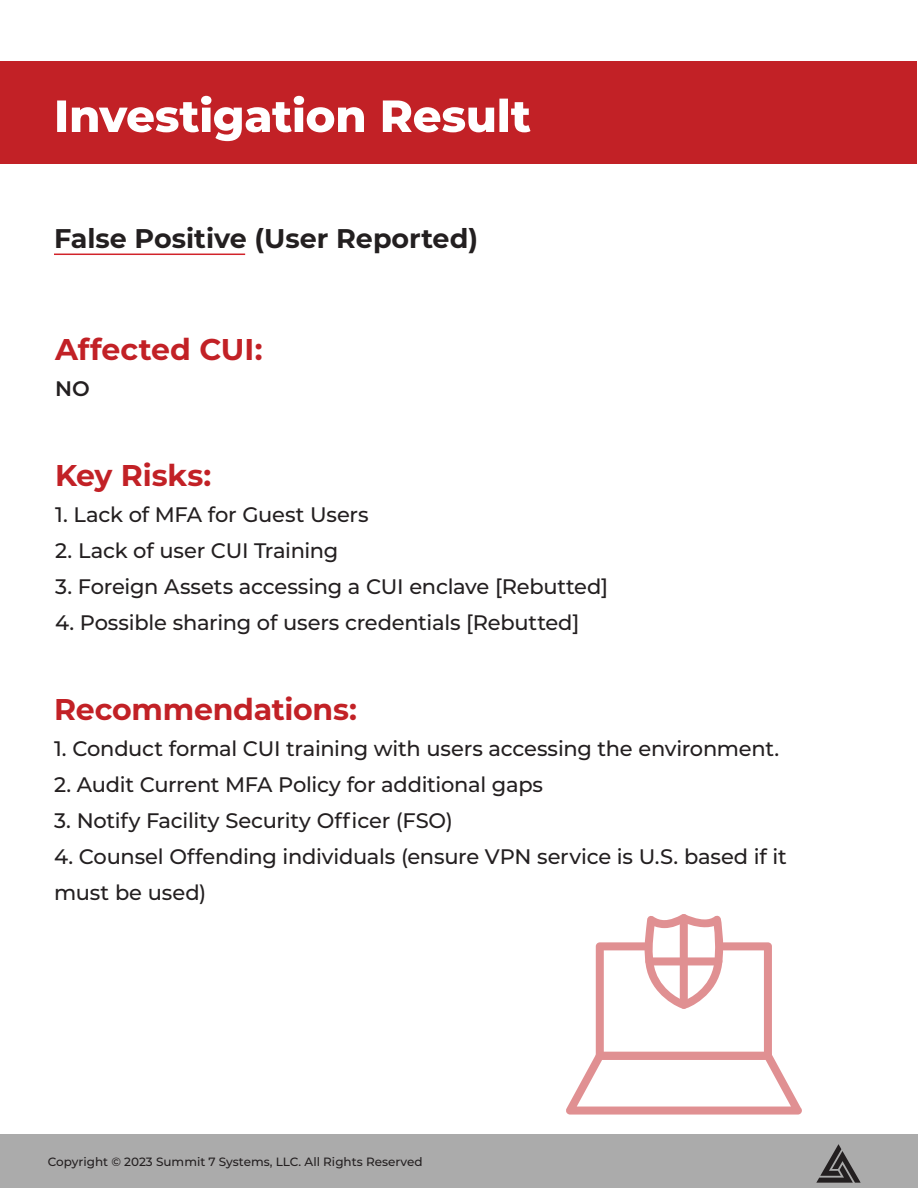
<style>
.page{position:relative;width:918px;height:1188px;background:#fff}
.page>*{position:absolute;margin:0;border:0;box-sizing:border-box;transform-origin:0 0}
.t1{font:700 30px "Montserrat";letter-spacing:-.005em;color:#c22126}
.t2{font:700 27px "Montserrat";color:#231f20}
.t3{font:500 21px/36px "Montserrat";letter-spacing:-.01em;color:#231f20}
.t4{font:600 21px "Montserrat";color:#231f20}
.t5{font:500 12px "Montserrat";color:#231f20}
</style>
<div class="page">
<div style="left:1px;top:61px;width:916px;height:102px;background:#c22126"></div>
<svg style="left:57px;top:96px;width:473px;height:45px"></svg>
<hr style="left:54px;top:254px;width:191px;height:1px;background:#d1232a">
<svg style="left:566px;top:914px;width:236px;height:201px"></svg>
<div style="left:680px;top:914px;width:8px;height:95px;background:#e09092;border-radius:4px"></div>
<div style="left:645px;top:957px;width:77px;height:8px;background:#e09092;border-radius:4px"></div>
<div style="left:0;top:1134px;width:918px;height:54px;background:#ababab"></div>
<svg style="left:816px;top:1144px;width:45px;height:39px"></svg>
<p class="t2" style="left:54px;top:219px;width:426px">False Positive (User Reported)</p>
<h1 class="t1" style="left:55px;top:328px;width:209px">Affected CUI:</h1>
<h1 class="t4" style="left:55px;top:374px;width:36px">NO</h1>
<h1 class="t1" style="left:55px;top:454px;width:158px">Key Risks:</h1>
<h1 class="t3" style="left:55px;top:496px;width:315px">1. Lack of MFA for Guest Users</h1>
<h1 class="t3" style="left:55px;top:532px;width:285px">2. Lack of user CUI Training</h1>
<h1 class="t3" style="left:55px;top:568px;width:555px">3. Foreign Assets accessing a CUI enclave [Rebutted]</h1>
<h1 class="t3" style="left:55px;top:604px;width:526px">4. Possible sharing of users credentials [Rebutted]</h1>
<h1 class="t1" style="left:54px;top:688px;width:305px">Recommendations:</h1>
<h1 class="t3" style="left:54px;top:730px;width:727px">1. Conduct formal CUI training with users accessing the environment.</h1>
<h1 class="t3" style="left:54px;top:766px;width:491px">2. Audit Current MFA Policy for additional gaps</h1>
<h1 class="t3" style="left:54px;top:802px;width:400px">3. Notify Facility Security Officer (FSO)</h1>
<h1 class="t3" style="left:54px;top:838px;width:734px">4. Counsel Offending individuals (ensure VPN service is U.S. based if it must be used)</h1>
<p class="t5" style="left:48px;top:1154px;width:376px">Copyright © 2023 Summit 7 Systems, LLC. All Rights Reserved</p>
</div>
